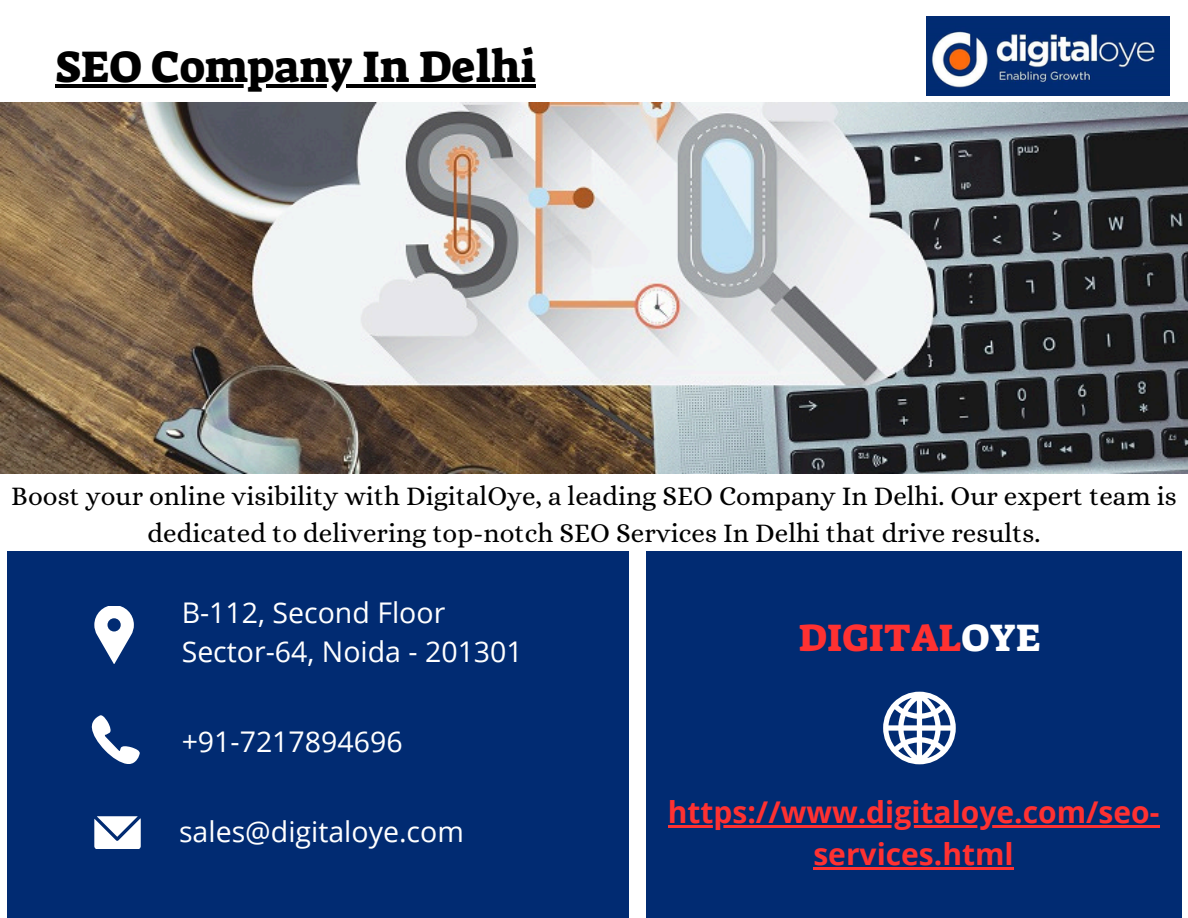
<style>
.page{position:relative;width:1188px;height:918px;background:#fff}
.page>*{position:absolute;margin:0;border:0;box-sizing:border-box;transform-origin:0 0}
.t1{font:45px "Suez One";color:#000}
.t2{font:39px "Suez One";color:#ff3131}
.t3{font:700 30px/41.7px "Open Sans";color:#ff3131;text-align:center}
.t4{font:28.5px "Open Sans";color:#fff}
.t5{font:27px/37.2px "Alice";color:#000;text-align:center}
.s1{color:#fff}
</style>
<div class="page">
<div style="left:7px;top:551px;width:622px;height:367px;background:#012b72"></div>
<div style="left:646px;top:551px;width:535px;height:367px;background:#012b72"></div>
<svg style="left:92px;top:716px;width:48px;height:48px"></svg>
<svg style="left:94px;top:816px;width:46px;height:33px;background:#d8dee9"></svg>
<svg style="left:94px;top:606px;width:40px;height:58px"></svg>
<svg style="left:883px;top:692px;width:73px;height:72px"></svg>
<img style="left:0;top:103px;width:1188px;height:370px">
<img style="left:926px;top:17px;width:243px;height:78px">
<hr style="left:668px;top:825px;width:491px;height:3px;background:#ff3131">
<hr style="left:813px;top:867px;width:201px;height:2px;background:#ff3131">
<hr style="left:56px;top:84px;width:480px;height:4px;background:#000">
<p class="t1" style="left:56px;top:38px;width:482px">SEO Company In Delhi</p>
<p class="t5" style="left:11px;top:477px;width:1167px">Boost your online visibility with DigitalOye, a leading SEO Company In Delhi. Our expert team is dedicated to delivering top-notch SEO Services In Delhi that drive results.</p>
<p class="t4" style="left:182px;top:592px;width:265px">B-112, Second Floor</p>
<p class="t4" style="left:182px;top:631px;width:343px">Sector-64, Noida - 201301</p>
<p class="t4" style="left:182px;top:722px;width:222px">+91-7217894696</p>
<p class="t4" style="left:179px;top:812px;width:286px">sales@digitaloye.com</p>
<p class="t2" style="left:799px;top:612px;width:243px">DIGITAL<span class="s1">OYE</span></p>
<p class="t3" style="left:668px;top:791px;width:493px">https://www.digitaloye.com/seo&shy;services.html</p>
</div>
